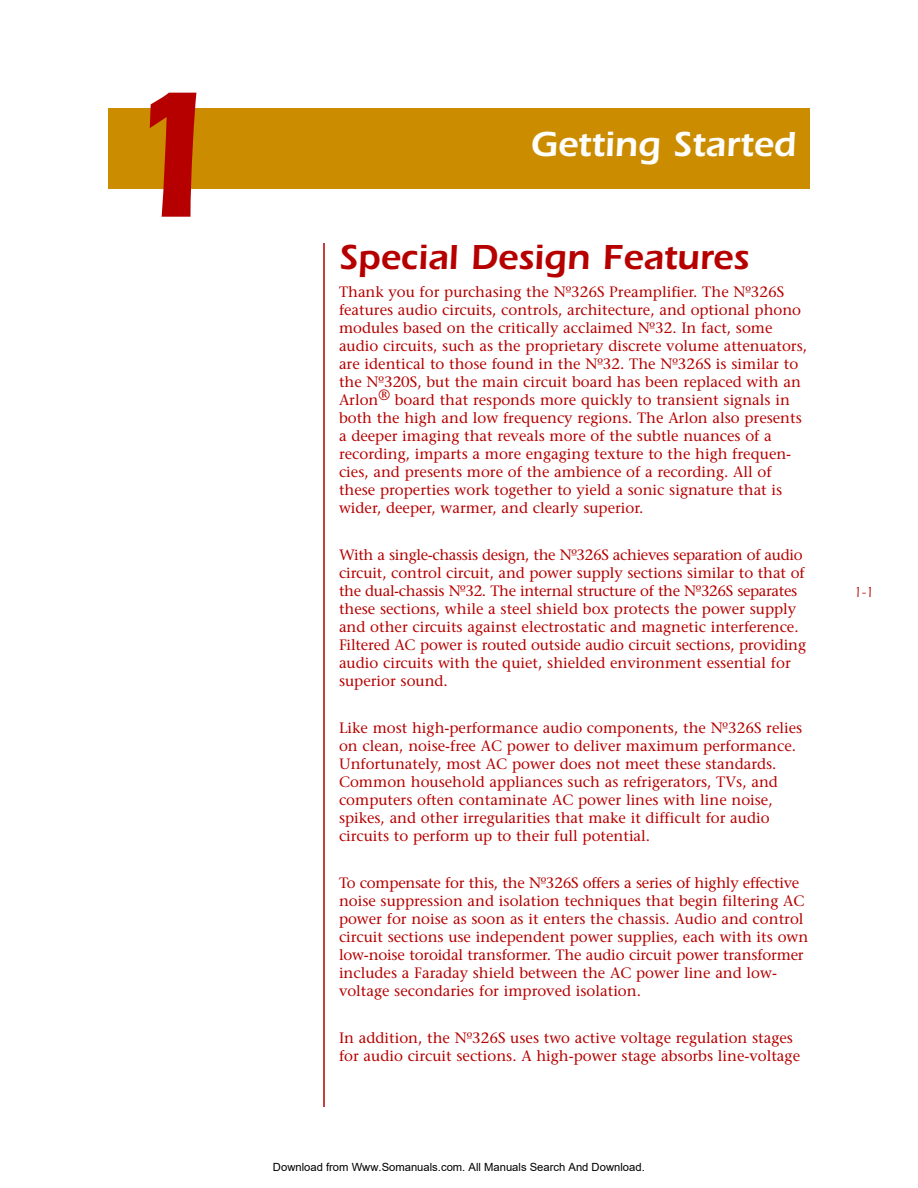
<style>
.page{position:relative;width:918px;height:1188px;background:#fff}
.page>*{position:absolute;margin:0;border:0;box-sizing:border-box;transform-origin:0 0}
.t1{font:600 186px "Itc Eras";color:#b60000}
.t2{font:600 36px "Itc Eras";color:#b60000}
.t3{font:600 36px "Itc Eras";color:#fefefd}
.t4{font:15px/18px "Stone Serif";color:#b60000}
.t5{font:15px "Itc Eras";color:#b60000}
.t6{font:11.25px "Arial";color:#000}
</style>
<div class="page">
<hr style="left:323px;top:243px;width:2px;height:864px;background:#b60000">
<div style="left:108px;top:108px;width:702px;height:81px;background:#cc8c00"></div>
<h1 class="t1" style="left:117px;top:93px;width:119px">1</h1>
<h2 class="t3" style="left:530px;top:132px;width:268px">Getting Started</h2>
<h2 class="t2" style="left:339px;top:244px;width:412px">Special Design Features</h2>
<p class="t4" style="left:339px;top:285px;width:470px">Thank you for purchasing the Nº326S Preamplifier. The Nº326S features audio circuits, controls, architecture, and optional phono modules based on the critically acclaimed Nº32. In fact, some audio circuits, such as the proprietary discrete volume attenuators, are identical to those found in the Nº32. The Nº326S is similar to the Nº320S, but the main circuit board has been replaced with an Arlon® board that responds more quickly to transient signals in both the high and low frequency regions. The Arlon also presents a deeper imaging that reveals more of the subtle nuances of a recording, imparts a more engaging texture to the high frequen&shy;cies, and presents more of the ambience of a recording. All of these properties work together to yield a sonic signature that is wider, deeper, warmer, and clearly superior.</p>
<p class="t4" style="left:339px;top:547px;width:469px">With a single-chassis design, the Nº326S achieves separation of audio circuit, control circuit, and power supply sections similar to that of the dual-chassis Nº32. The internal structure of the Nº326S separates these sections, while a steel shield box protects the power supply and other circuits against electrostatic and magnetic interference.<br>Filtered AC power is routed outside audio circuit sections, providing audio circuits with the quiet, shielded environment essential for superior sound.</p>
<p class="t4" style="left:339px;top:720px;width:465px">Like most high-performance audio components, the Nº326S relies on clean, noise-free AC power to deliver maximum performance.<br>Unfortunately, most AC power does not meet these standards.<br>Common household appliances such as refrigerators, TVs, and computers often contaminate AC power lines with line noise, spikes, and other irregularities that make it difficult for audio circuits to perform up to their full potential.</p>
<p class="t4" style="left:339px;top:875px;width:471px">To compensate for this, the Nº326S offers a series of highly effective noise suppression and isolation techniques that begin filtering AC power for noise as soon as it enters the chassis. Audio and control circuit sections use independent power supplies, each with its own low-noise toroidal transformer. The audio circuit power transformer includes a Faraday shield between the AC power line and low&shy;voltage secondaries for improved isolation.</p>
<p class="t4" style="left:339px;top:1030px;width:463px">In addition, the Nº326S uses two active voltage regulation stages for audio circuit sections. A high-power stage absorbs line-voltage</p>
<p class="t6" style="left:273px;top:1160px;width:373px">Download from Www.Somanuals.com. All Manuals Search And Download.</p>
<p class="t5" style="left:854px;top:587px;width:22px">1-1</p>
</div>
